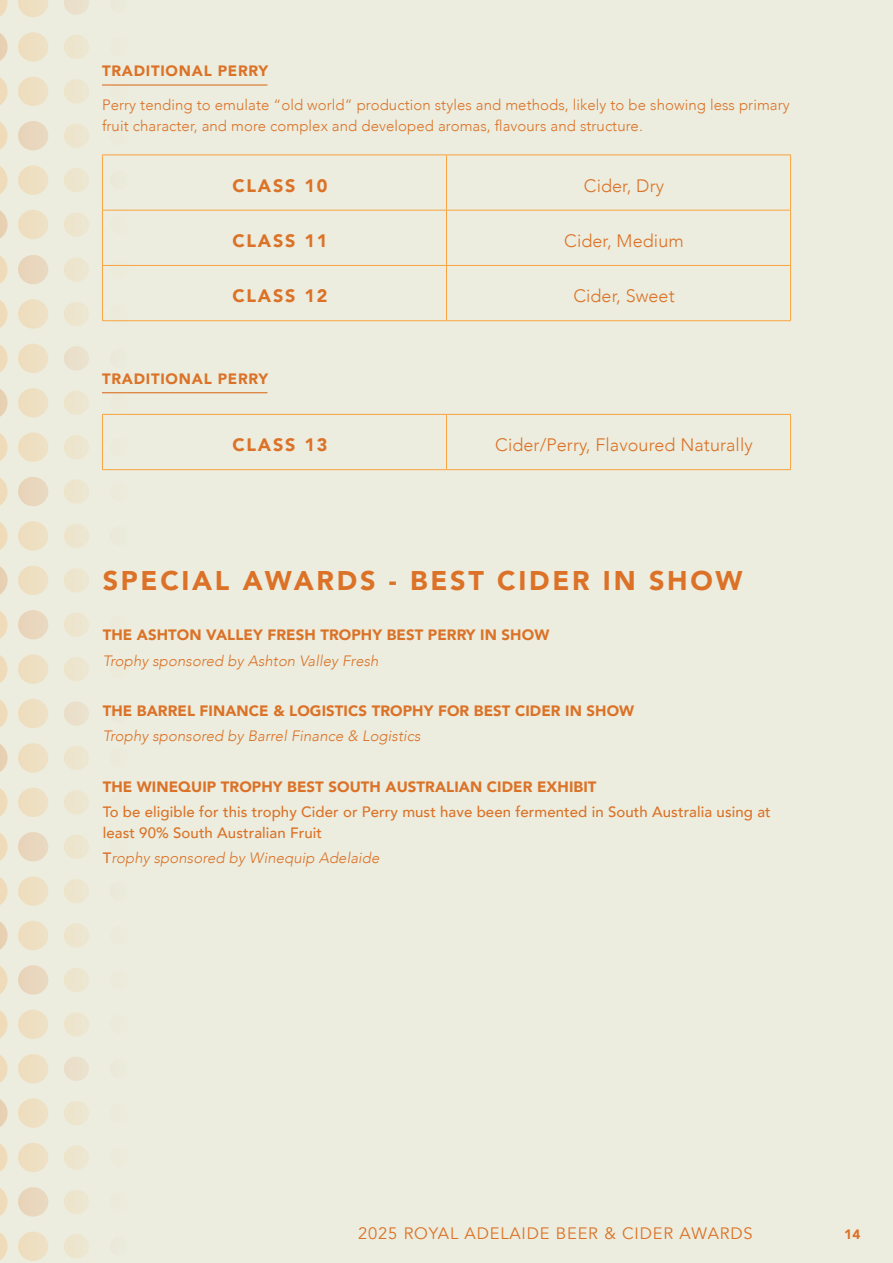
<style>
.page{position:relative;width:893px;height:1263px;background:#fff}
.page>*{position:absolute;margin:0;border:0;box-sizing:border-box;transform-origin:0 0}
.t1{font:900 27px "Avenir";letter-spacing:.1em;color:#db7227}
.Important_Information{font:300 18px "Avenir";letter-spacing:.005em;color:#db7227}
.Sub_Heading{font:900 18px "Avenir";letter-spacing:.1em;color:#db7227}
.t2{font:16.5px "Avenir";letter-spacing:.05em;color:#db7227}
.Body_Text{font:300 15px/21px "Avenir";letter-spacing:.005em;color:#db7227}
.Body_Text-2{font:900 15px "Avenir";letter-spacing:.005em;color:#db7227}
.Body_Text-3{font:500 15px/21px "Avenir";letter-spacing:.005em;color:#db7227}
.Body_Text-4{font:italic 300 15px "Avenir";letter-spacing:.005em;color:#db7227}
.Body_Heading{font:900 15px "Avenir";letter-spacing:.05em;color:#db7227}
.t3{font:900 13.5px "Avenir";color:#db7227}
.s1{font-weight:500;font-style:normal}
</style>
<div class="page">
<div style="left:0;top:0;width:893px;height:1262px;background:#eceddf"></div>
<svg style="left:0;top:1232px;width:8px;height:31px"></svg>
<svg style="left:18px;top:1231px;width:30px;height:30px"></svg>
<svg style="left:64px;top:1234px;width:25px;height:24px"></svg>
<svg style="left:0;top:1188px;width:8px;height:28px"></svg>
<svg style="left:18px;top:1187px;width:30px;height:30px"></svg>
<svg style="left:64px;top:1190px;width:25px;height:24px"></svg>
<svg style="left:0;top:1144px;width:8px;height:27px"></svg>
<svg style="left:18px;top:1143px;width:30px;height:29px"></svg>
<svg style="left:64px;top:1145px;width:25px;height:25px"></svg>
<svg style="left:0;top:1099px;width:8px;height:28px"></svg>
<svg style="left:18px;top:1098px;width:30px;height:30px"></svg>
<svg style="left:64px;top:1101px;width:25px;height:24px"></svg>
<svg style="left:0;top:1055px;width:8px;height:28px"></svg>
<svg style="left:18px;top:1054px;width:30px;height:30px"></svg>
<svg style="left:64px;top:1057px;width:25px;height:24px"></svg>
<svg style="left:0;top:1010px;width:8px;height:28px"></svg>
<svg style="left:18px;top:1009px;width:30px;height:30px"></svg>
<svg style="left:64px;top:1012px;width:25px;height:24px"></svg>
<svg style="left:0;top:966px;width:8px;height:28px"></svg>
<svg style="left:18px;top:965px;width:30px;height:30px"></svg>
<svg style="left:64px;top:968px;width:25px;height:24px"></svg>
<svg style="left:0;top:921px;width:8px;height:29px"></svg>
<svg style="left:18px;top:921px;width:30px;height:29px"></svg>
<svg style="left:64px;top:923px;width:25px;height:25px"></svg>
<svg style="left:0;top:877px;width:8px;height:28px"></svg>
<svg style="left:18px;top:876px;width:30px;height:30px"></svg>
<svg style="left:64px;top:879px;width:25px;height:24px"></svg>
<svg style="left:0;top:833px;width:8px;height:28px"></svg>
<svg style="left:18px;top:832px;width:30px;height:30px"></svg>
<svg style="left:64px;top:835px;width:25px;height:24px"></svg>
<svg style="left:0;top:788px;width:8px;height:28px"></svg>
<svg style="left:18px;top:787px;width:30px;height:30px"></svg>
<svg style="left:64px;top:790px;width:25px;height:24px"></svg>
<svg style="left:0;top:744px;width:8px;height:28px"></svg>
<svg style="left:18px;top:743px;width:30px;height:30px"></svg>
<svg style="left:64px;top:746px;width:25px;height:24px"></svg>
<svg style="left:0;top:700px;width:8px;height:28px"></svg>
<svg style="left:18px;top:699px;width:30px;height:29px"></svg>
<svg style="left:64px;top:701px;width:25px;height:25px"></svg>
<svg style="left:0;top:655px;width:8px;height:28px"></svg>
<svg style="left:18px;top:654px;width:30px;height:30px"></svg>
<svg style="left:64px;top:657px;width:25px;height:24px"></svg>
<svg style="left:0;top:611px;width:8px;height:28px"></svg>
<svg style="left:18px;top:610px;width:30px;height:30px"></svg>
<svg style="left:64px;top:613px;width:25px;height:24px"></svg>
<svg style="left:0;top:566px;width:8px;height:28px"></svg>
<svg style="left:18px;top:565px;width:30px;height:30px"></svg>
<svg style="left:64px;top:568px;width:25px;height:25px"></svg>
<svg style="left:0;top:522px;width:8px;height:28px"></svg>
<svg style="left:18px;top:521px;width:30px;height:30px"></svg>
<svg style="left:64px;top:524px;width:25px;height:24px"></svg>
<svg style="left:0;top:478px;width:8px;height:28px"></svg>
<svg style="left:18px;top:477px;width:30px;height:29px"></svg>
<svg style="left:64px;top:479px;width:25px;height:25px"></svg>
<svg style="left:0;top:433px;width:8px;height:28px"></svg>
<svg style="left:18px;top:432px;width:30px;height:30px"></svg>
<svg style="left:64px;top:435px;width:25px;height:24px"></svg>
<svg style="left:0;top:389px;width:8px;height:28px"></svg>
<svg style="left:18px;top:388px;width:30px;height:30px"></svg>
<svg style="left:64px;top:391px;width:25px;height:24px"></svg>
<svg style="left:109px;top:393px;width:22px;height:1px"></svg>
<svg style="left:0;top:344px;width:8px;height:28px"></svg>
<svg style="left:18px;top:344px;width:30px;height:29px"></svg>
<svg style="left:64px;top:346px;width:25px;height:25px"></svg>
<svg style="left:0;top:300px;width:8px;height:28px"></svg>
<svg style="left:18px;top:299px;width:30px;height:30px"></svg>
<svg style="left:64px;top:302px;width:25px;height:24px"></svg>
<svg style="left:109px;top:321px;width:22px;height:1px"></svg>
<svg style="left:0;top:256px;width:8px;height:28px"></svg>
<svg style="left:18px;top:255px;width:30px;height:29px"></svg>
<svg style="left:64px;top:257px;width:25px;height:25px"></svg>
<svg style="left:111px;top:264px;width:16px;height:1px"></svg>
<svg style="left:0;top:210px;width:8px;height:29px"></svg>
<svg style="left:18px;top:210px;width:30px;height:29px"></svg>
<svg style="left:64px;top:212px;width:25px;height:25px"></svg>
<svg style="left:0;top:166px;width:8px;height:28px"></svg>
<svg style="left:18px;top:165px;width:30px;height:30px"></svg>
<svg style="left:64px;top:168px;width:25px;height:24px"></svg>
<svg style="left:0;top:122px;width:8px;height:28px"></svg>
<svg style="left:18px;top:121px;width:30px;height:30px"></svg>
<svg style="left:64px;top:124px;width:25px;height:24px"></svg>
<svg style="left:0;top:77px;width:8px;height:28px"></svg>
<svg style="left:18px;top:76px;width:30px;height:30px"></svg>
<svg style="left:64px;top:79px;width:25px;height:24px"></svg>
<svg style="left:0;top:33px;width:8px;height:28px"></svg>
<svg style="left:18px;top:32px;width:30px;height:30px"></svg>
<svg style="left:64px;top:35px;width:25px;height:24px"></svg>
<svg style="left:0;top:0;width:8px;height:17px"></svg>
<svg style="left:18px;top:0;width:30px;height:17px"></svg>
<svg style="left:64px;top:0;width:25px;height:15px"></svg>
<hr style="left:102px;top:84px;width:165px;height:2px;background:#db7227">
<hr style="left:102px;top:392px;width:165px;height:1px;background:#db7227">
<hr style="left:102px;top:154px;width:344px;height:1px;background:#f9a43f">
<hr style="left:102px;top:155px;width:1px;height:55px;background:#f9a43f">
<hr style="left:446px;top:154px;width:345px;height:1px;background:#f9a43f">
<hr style="left:446px;top:155px;width:1px;height:55px;background:#f9a43f">
<hr style="left:790px;top:155px;width:1px;height:55px;background:#f9a43f">
<hr style="left:102px;top:210px;width:344px;height:1px;background:#f9a43f">
<hr style="left:102px;top:211px;width:1px;height:54px;background:#f9a43f">
<hr style="left:446px;top:210px;width:345px;height:1px;background:#f9a43f">
<hr style="left:446px;top:211px;width:1px;height:54px;background:#f9a43f">
<hr style="left:790px;top:211px;width:1px;height:54px;background:#f9a43f">
<hr style="left:102px;top:265px;width:344px;height:1px;background:#f9a43f">
<hr style="left:102px;top:266px;width:1px;height:54px;background:#f9a43f">
<hr style="left:446px;top:265px;width:345px;height:1px;background:#f9a43f">
<hr style="left:446px;top:266px;width:1px;height:54px;background:#f9a43f">
<hr style="left:790px;top:266px;width:1px;height:54px;background:#f9a43f">
<hr style="left:102px;top:320px;width:344px;height:1px;background:#f9a43f">
<hr style="left:446px;top:320px;width:345px;height:1px;background:#f9a43f">
<hr style="left:102px;top:414px;width:344px;height:1px;background:#f9a43f">
<hr style="left:102px;top:415px;width:1px;height:54px;background:#f9a43f">
<hr style="left:446px;top:414px;width:345px;height:1px;background:#f9a43f">
<hr style="left:446px;top:415px;width:1px;height:54px;background:#f9a43f">
<hr style="left:790px;top:415px;width:1px;height:54px;background:#f9a43f">
<hr style="left:102px;top:469px;width:344px;height:1px;background:#f9a43f">
<hr style="left:446px;top:469px;width:345px;height:1px;background:#f9a43f">
<p class="Body_Heading" style="left:102px;top:58px;width:168px">TRADITIONAL PERRY</p>
<p class="Body_Text" style="left:102px;top:94px;width:689px">Perry tending to emulate “old world” production styles and methods, likely to be showing less primary fruit character, and more complex and developed aromas, flavours and structure.</p>
<p class="Sub_Heading" style="left:232px;top:170px;width:97px">CLASS 10</p>
<p class="Important_Information" style="left:584px;top:175px;width:82px">Cider, Dry</p>
<p class="Sub_Heading" style="left:232px;top:225px;width:97px">CLASS 11</p>
<p class="Important_Information" style="left:564px;top:230px;width:121px">Cider, Medium</p>
<p class="Sub_Heading" style="left:232px;top:280px;width:97px">CLASS 12</p>
<p class="Important_Information" style="left:573px;top:285px;width:103px">Cider, Sweet</p>
<p class="Body_Heading" style="left:102px;top:366px;width:168px">TRADITIONAL PERRY</p>
<p class="Sub_Heading" style="left:232px;top:429px;width:97px">CLASS 13</p>
<p class="Important_Information" style="left:495px;top:434px;width:259px">Cider/Perry, Flavoured Naturally</p>
<p class="t1" style="left:103px;top:557px;width:641px">SPECIAL AWARDS - BEST CIDER IN SHOW</p>
<p class="Body_Text-2" style="left:103px;top:622px;width:448px">THE ASHTON VALLEY FRESH TROPHY BEST PERRY IN SHOW</p>
<p class="Body_Text-4" style="left:103px;top:652px;width:277px">Trophy sponsored by Ashton Valley Fresh</p>
<p class="Body_Text-2" style="left:103px;top:698px;width:533px">THE BARREL FINANCE &amp; LOGISTICS TROPHY FOR BEST CIDER IN SHOW</p>
<p class="Body_Text-4" style="left:103px;top:727px;width:319px">Trophy sponsored by Barrel Finance &amp; Logistics</p>
<p class="Body_Text-2" style="left:103px;top:774px;width:495px">THE WINEQUIP TROPHY BEST SOUTH AUSTRALIAN CIDER EXHIBIT</p>
<p class="Body_Text-3" style="left:103px;top:801px;width:669px">To be eligible for this trophy Cider or Perry must have been fermented in South Australia using at least 90% South Australian Fruit</p>
<p class="Body_Text-4" style="left:103px;top:849px;width:278px"><span class="s1">T</span>rophy sponsored by Winequip Adelaide</p>
<p class="t2" style="left:358px;top:1223px;width:396px">2025 ROYAL ADELAIDE BEER &amp; CIDER AWARDS</p>
<p class="t3" style="left:844px;top:1223px;width:18px">14</p>
</div>
